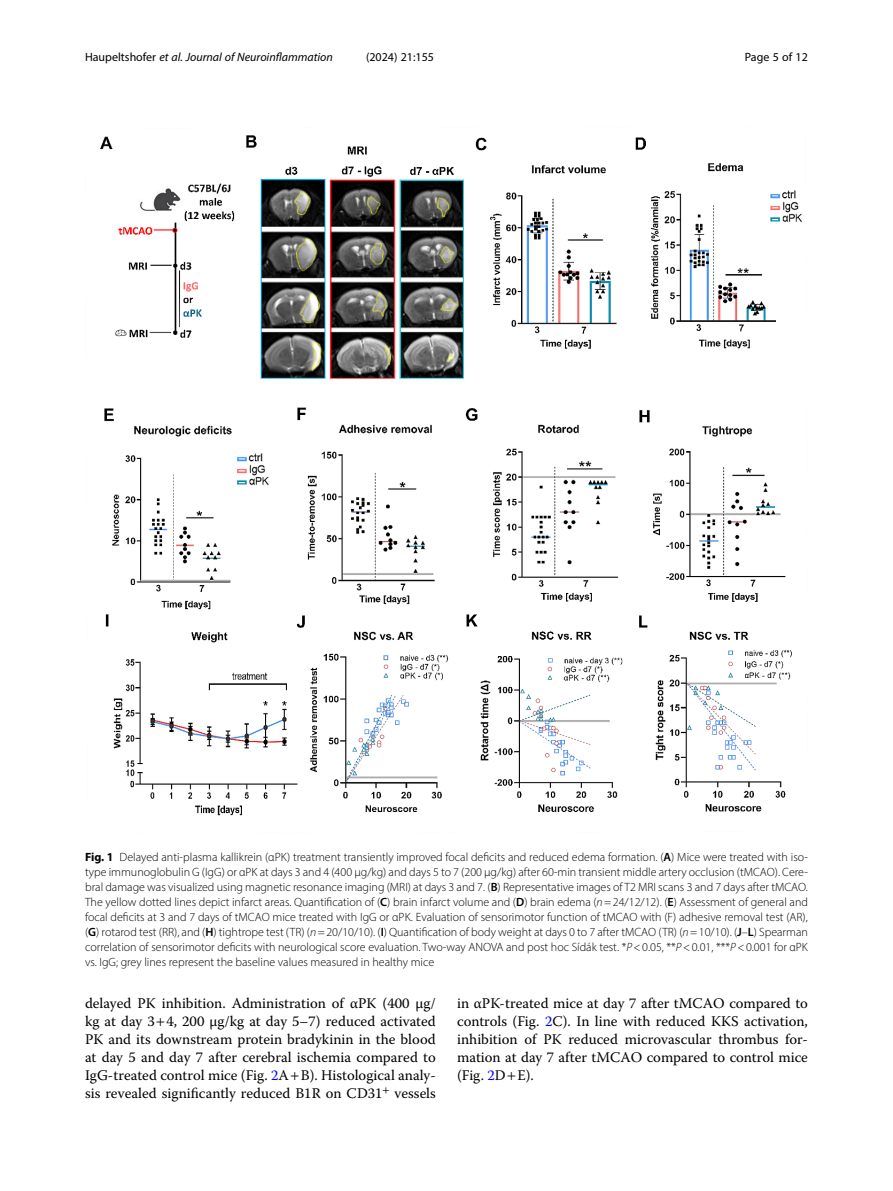
<style>
.page{position:relative;width:893px;height:1191px;background:#fff}
.page>*{position:absolute;margin:0;border:0;box-sizing:border-box;transform-origin:0 0}
.Body_Text{font:14.7px/18px "Warnock Pro";color:#000;text-align:justify}
.Figure_Caption{font:300 12px/15px "Myriad Pro";color:#000;text-align:justify}
.t1{font:italic 12px "Myriad Pro";color:#000}
.t2{font:12px "Myriad Pro";color:#000}
.s1{font-style:normal}
.s2{font-weight:700}
.s3{font-weight:600}
.s4{font-style:italic}
.s5{color:#00f}
</style>
<div class="page">
<img style="left:100px;top:135px;width:703px;height:681px">
<p class="t1" style="left:85px;top:50px;width:249px"><span class="s1">Haupeltshofer</span> et al. Journal of Neuroinflammation</p>
<p class="t2" style="left:366px;top:50px;width:70px">(2024) 21:155</p>
<p class="t2" style="left:745px;top:50px;width:65px">Page 5 of 12</p>
<p class="Figure_Caption" style="left:85px;top:849px;width:724px"><span class="s2">Fig. 1</span> Delayed anti-plasma kallikrein (αPK) treatment transiently improved focal deficits and reduced edema formation. (<span class="s3">A</span>) Mice were treated with iso&shy;type immunoglobulin G (IgG) or αPK at days 3 and 4 (400 µg/kg) and days 5 to 7 (200 µg/kg) after 60-min transient middle artery occlusion (tMCAO). Cere&shy;bral damage was visualized using magnetic resonance imaging (MRI) at days 3 and 7. (<span class="s3">B</span>) Representative images of T2 MRI scans 3 and 7 days after tMCAO.<br>The yellow dotted lines depict infarct areas. Quantification of (<span class="s3">C</span>) brain infarct volume and (<span class="s3">D</span>) brain edema (<span class="s4">n</span>=24/12/12). (<span class="s3">E</span>) Assessment of general and focal deficits at 3 and 7 days of tMCAO mice treated with IgG or αPK. Evaluation of sensorimotor function of tMCAO with (F) adhesive removal test (AR), (<span class="s3">G</span>) rotarod test (RR), and (<span class="s3">H</span>) tightrope test (TR) (<span class="s4">n</span>=20/10/10). (<span class="s3">I</span>) Quantification of body weight at days 0 to 7 after tMCAO (TR) (<span class="s4">n</span>=10/10). (<span class="s3">J</span>–<span class="s3">L</span>) Spearman correlation of sensorimotor deficits with neurological score evaluation. Two-way ANOVA and post hoc Sídák test. *<span class="s4">P</span>&lt;0.05, **<span class="s4">P</span>&lt;0.01, ***<span class="s4">P</span>&lt;0.001 for αPK vs. IgG; grey lines represent the baseline values measured in healthy mice</p>
<p class="Body_Text" style="left:85px;top:994px;width:352px">delayed PK inhibition. Administration of αPK (400 µg/ kg at day 3 4, 200 µg/kg at day 5–7) reduced activated PK and its downstream protein bradykinin in the blood at day 5 and day 7 after cerebral ischemia compared to IgG-treated control mice (Fig. <span class="s5">2</span>A B). Histological analy&shy;sis revealed significantly reduced B1R on CD31<sup>+</sup> vessels</p>
<p class="Body_Text" style="left:457px;top:994px;width:352px">in αPK-treated mice at day 7 after tMCAO compared to controls (Fig. <span class="s5">2</span>C). In line with reduced KKS activation, inhibition of PK reduced microvascular thrombus for&shy;mation at day 7 after tMCAO compared to control mice (Fig. <span class="s5">2</span>D E).</p>
</div>
